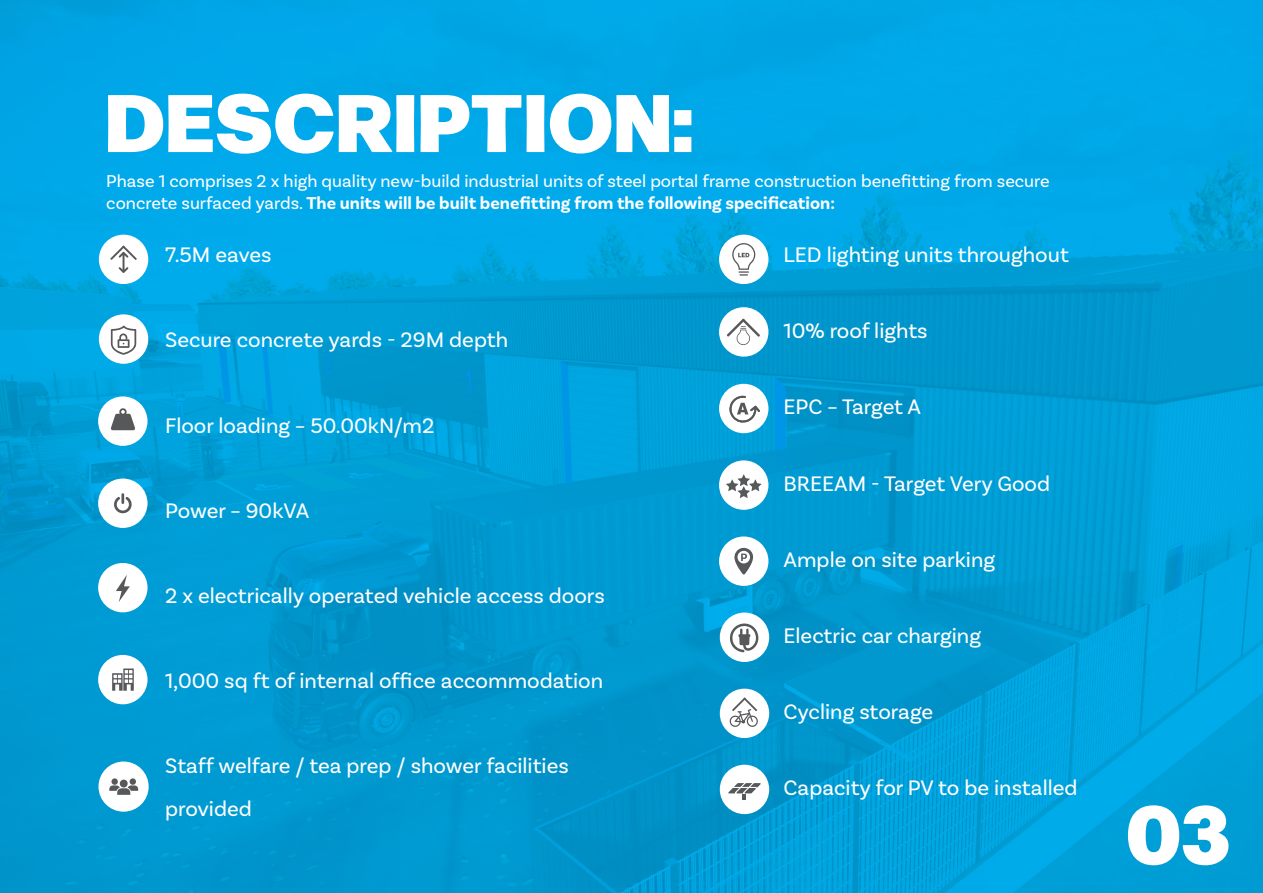
<style>
.page{position:relative;width:1263px;height:893px;background:#fff}
.page>*{position:absolute;margin:0;border:0;box-sizing:border-box;transform-origin:0 0}
.t1{font:900 81.45px "Forma DJR Banner";letter-spacing:.03em;color:#fff}
.t2{font:22.05px "Basic Sans";color:#fff}
.t3{font:18px/21.6px "Basic Sans";color:#fff}
.s1{font-weight:700}
</style>
<div class="page">
<img style="left:0;top:0;width:1263px;height:893px">
<div style="left:719px;top:235px;width:49px;height:49px;background:#fff;border-radius:50%"></div>
<svg style="left:732px;top:243px;width:23px;height:33px"></svg>
<div style="left:719px;top:384px;width:49px;height:49px;background:#fff;border-radius:50%"></div>
<svg style="left:729px;top:396px;width:31px;height:27px"></svg>
<div style="left:719px;top:307px;width:49px;height:50px;background:#fff;border-radius:50%"></div>
<svg style="left:727px;top:319px;width:33px;height:26px"></svg>
<div style="left:98px;top:761px;width:51px;height:51px;background:#fff;border-radius:50%"></div>
<div style="left:120px;top:780px;width:8px;height:7px;background:#57585a;border-radius:50%"></div>
<svg style="left:109px;top:785px;width:29px;height:10px"></svg>
<div style="left:111px;top:778px;width:7px;height:7px;background:#57585a;border-radius:50%"></div>
<div style="left:130px;top:778px;width:6px;height:7px;background:#57585a;border-radius:50%"></div>
<div style="left:719px;top:536px;width:49px;height:50px;background:#fff;border-radius:50%"></div>
<svg style="left:734px;top:547px;width:19px;height:28px"></svg>
<div style="left:720px;top:613px;width:49px;height:49px;background:#fff;border-radius:50%"></div>
<svg style="left:730px;top:623px;width:29px;height:29px"></svg>
<div style="left:720px;top:689px;width:49px;height:49px;background:#fff;border-radius:50%"></div>
<svg style="left:729px;top:697px;width:29px;height:30px"></svg>
<div style="left:720px;top:765px;width:49px;height:49px;background:#fff;border-radius:50%"></div>
<svg style="left:728px;top:783px;width:32px;height:17px"></svg>
<div style="left:98px;top:655px;width:50px;height:49px;background:#fff;border-radius:50%"></div>
<svg style="left:112px;top:668px;width:22px;height:23px"></svg>
<div style="left:99px;top:235px;width:49px;height:49px;background:#fff;border-radius:50%"></div>
<svg style="left:110px;top:246px;width:27px;height:27px"></svg>
<div style="left:99px;top:314px;width:49px;height:50px;background:#fff;border-radius:50%"></div>
<svg style="left:111px;top:325px;width:25px;height:30px"></svg>
<div style="left:98px;top:478px;width:50px;height:50px;background:#fff;border-radius:50%"></div>
<svg style="left:114px;top:493px;width:18px;height:20px"></svg>
<div style="left:98px;top:563px;width:50px;height:49px;background:#fff;border-radius:50%"></div>
<svg style="left:116px;top:575px;width:14px;height:27px"></svg>
<div style="left:98px;top:396px;width:50px;height:50px;background:#fff;border-radius:50%"></div>
<svg style="left:111px;top:408px;width:24px;height:22px"></svg>
<div style="left:719px;top:460px;width:49px;height:50px;background:#fff;border-radius:50%"></div>
<svg style="left:726px;top:474px;width:36px;height:24px"></svg>
<p class="t1" style="left:106px;top:59px;width:588px">DESCRIPTION:</p>
<p class="t3" style="left:106px;top:170px;width:945px">Phase 1 comprises 2 x high quality new-build industrial units of steel portal frame construction benefitting from secure concrete surfaced yards. <span class="s1">The units will be built benefitting from the following specification:</span></p>
<p class="t2" style="left:165px;top:242px;width:108px">7.5M eaves</p>
<p class="t2" style="left:165px;top:327px;width:345px">Secure concrete yards - 29M depth</p>
<p class="t2" style="left:165px;top:412px;width:271px">Floor loading – 50.00kN/m2</p>
<p class="t2" style="left:165px;top:497px;width:146px">Power – 90kVA</p>
<p class="t2" style="left:165px;top:582px;width:441px">2 x electrically operated vehicle access doors</p>
<p class="t2" style="left:165px;top:668px;width:440px">1,000 sq ft of internal office accommodation</p>
<p class="t2" style="left:165px;top:753px;width:405px">Staff welfare / tea prep / shower facilities</p>
<p class="t2" style="left:165px;top:795px;width:88px">provided</p>
<p class="t2" style="left:783px;top:242px;width:287px">LED lighting units throughout</p>
<p class="t2" style="left:783px;top:318px;width:146px">10% roof lights</p>
<p class="t2" style="left:783px;top:394px;width:139px">EPC – Target A</p>
<p class="t2" style="left:783px;top:470px;width:268px">BREEAM - Target Very Good</p>
<p class="t2" style="left:783px;top:546px;width:213px">Ample on site parking</p>
<p class="t2" style="left:783px;top:622px;width:199px">Electric car charging</p>
<p class="t2" style="left:783px;top:698px;width:151px">Cycling storage</p>
<p class="t2" style="left:783px;top:775px;width:295px">Capacity for PV to be installed</p>
<p class="t1" style="left:1127px;top:770px;width:103px">03</p>
</div>
